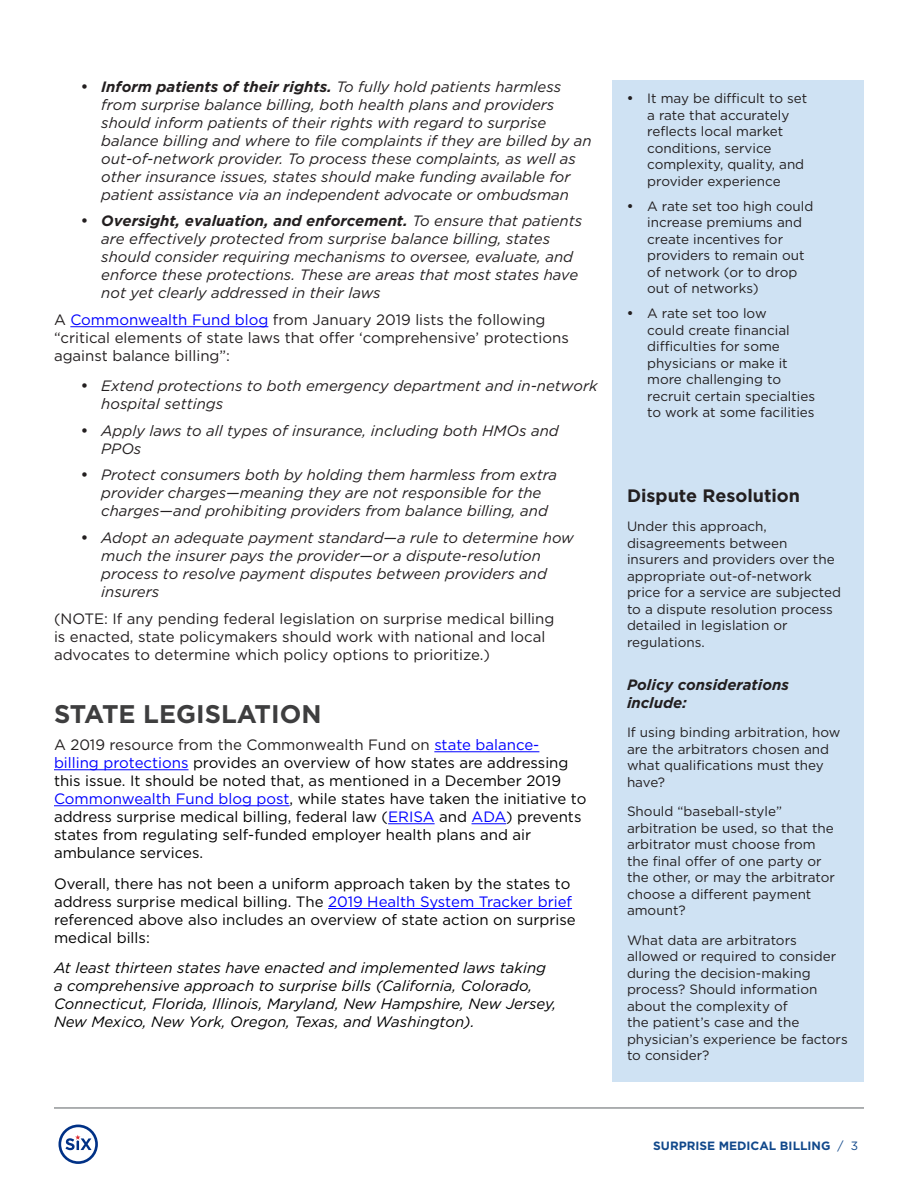
<style>
.page{position:relative;width:918px;height:1188px;background:#fff}
.page>*{position:absolute;margin:0;border:0;box-sizing:border-box;transform-origin:0 0}
.t1{font:700 25.5px "Gotham";color:#3e3e3f}
.t2{font:700 18px "Gotham";color:#231f20}
.t3{font:italic 15px/18px "Gotham";color:#231f20}
.Body_Text{font:15px/18px "Gotham";color:#000}
.Body_Text-2{font:15px/18px "Gotham";color:#231f20}
.Body_Text-3{font:italic 15px/18px "Gotham";color:#000}
.t4{font:italic 700 15px/18px "Gotham";color:#231f20}
.Body_Text-4{font:13.5px/16.5px "Gotham";color:#231f20}
.t5{font:700 12px "Gotham";color:#12498b}
.s1{font-weight:700}
.s2{color:#00f}
.s3{color:#231f20}
.s4{font-weight:400}
</style>
<div class="page">
<hr style="left:70px;top:326px;width:198px;height:1px;background:#00f">
<hr style="left:434px;top:752px;width:105px;height:1px;background:#00f">
<hr style="left:54px;top:770px;width:135px;height:1px;background:#00f">
<hr style="left:54px;top:806px;width:236px;height:1px;background:#00f">
<hr style="left:388px;top:824px;width:47px;height:1px;background:#00f">
<hr style="left:472px;top:824px;width:34px;height:1px;background:#00f">
<hr style="left:328px;top:908px;width:244px;height:1px;background:#00f">
<div style="left:612px;top:80px;width:251px;height:1002px;background:#cfe2f3"></div>
<hr style="left:54px;top:1107px;width:810px;height:2px;background:#939698">
<svg style="left:59px;top:1125px;width:39px;height:39px"></svg>
<p class="t3" style="left:101px;top:77px;width:492px;text-indent:-20px">• <span class="s1">Inform patients of their rights.</span> To fully hold patients harmless from surprise balance billing, both health plans and providers should inform patients of their rights with regard to surprise balance billing and where to file complaints if they are billed by an out-of-network provider. To process these complaints, as well as other insurance issues, states should make funding available for patient assistance via an independent advocate or ombudsman</p>
<p class="t3" style="left:101px;top:212px;width:483px;text-indent:-20px">• <span class="s1">Oversight, evaluation, and enforcement.</span> To ensure that patients are effectively protected from surprise balance billing, states should consider requiring mechanisms to oversee, evaluate, and enforce these protections. These are areas that most states have not yet clearly addressed in their laws</p>
<p class="Body_Text-2" style="left:54px;top:310px;width:516px">A <span class="s2">Commonwealth Fund blog</span> from January 2019 lists the following “critical elements of state laws that offer ‘comprehensive’ protections against balance billing”:</p>
<p class="t3" style="left:101px;top:377px;width:498px;text-indent:-20px">• Extend protections to both emergency department and in-network hospital settings</p>
<p class="t3" style="left:101px;top:422px;width:459px;text-indent:-20px">• Apply laws to all types of insurance, including both HMOs and<br>PPOs</p>
<p class="t3" style="left:101px;top:466px;width:458px;text-indent:-20px">• Protect consumers both by holding them harmless from extra provider charges—meaning they are not responsible for the charges—and prohibiting providers from balance billing, and</p>
<p class="t3" style="left:101px;top:529px;width:474px;text-indent:-20px">• Adopt an adequate payment standard—a rule to determine how much the insurer pays the provider—or a dispute-resolution process to resolve payment disputes between providers and insurers</p>
<p class="Body_Text-2" style="left:54px;top:609px;width:502px">(NOTE: If any pending federal legislation on surprise medical billing is enacted, state policymakers should work with national and local advocates to determine which policy options to prioritize.)</p>
<h2 class="t1" style="left:54px;top:700px;width:269px">STATE LEGISLATION</h2>
<p class="Body_Text" style="left:54px;top:735px;width:534px"><span class="s3">A 2019 resource from the Commonwealth Fund on</span> <span class="s2">state balance&shy;billing protections</span> provides an overview of how states are addressing this issue. It should be noted that, as mentioned in a December 2019<br><span class="s2">Commonwealth Fund blog post</span>, while states have taken the initiative to address surprise medical billing, federal law (<span class="s2">ERISA</span> and <span class="s2">ADA</span>) prevents states from regulating self-funded employer health plans and air ambulance services.</p>
<p class="Body_Text" style="left:54px;top:874px;width:523px">Overall, there has not been a uniform approach taken by the states to address surprise medical billing. The <span class="s2">2019 Health System Tracker brief </span>referenced above also includes an overview of state action on surprise medical bills:</p>
<p class="Body_Text-3" style="left:54px;top:959px;width:504px">At least thirteen states have enacted and implemented laws taking a comprehensive approach to surprise bills (California, Colorado, Connecticut, Florida, Illinois, Maryland, New Hampshire, New Jersey, New Mexico, New York, Oregon, Texas, and Washington).</p>
<p class="Body_Text-4" style="left:647px;top:90px;width:162px;text-indent:-20px">• It may be difficult to set a rate that accurately reflects local market conditions, service complexity, quality, and provider experience</p>
<p class="Body_Text-4" style="left:647px;top:197px;width:168px;text-indent:-20px">• A rate set too high could increase premiums and create incentives for providers to remain out of network (or to drop out of networks)</p>
<p class="Body_Text-4" style="left:647px;top:305px;width:169px;text-indent:-20px">• A rate set too low<br>could create financial difficulties for some physicians or make it more challenging to recruit certain specialties to work at some facilities</p>
<h4 class="t2" style="left:627px;top:485px;width:175px">Dispute Resolution</h4>
<p class="Body_Text-4" style="left:627px;top:518px;width:216px">Under this approach, disagreements between insurers and providers over the appropriate out-of-network price for a service are subjected to a dispute resolution process detailed in legislation or regulations.</p>
<h4 class="t4" style="left:627px;top:676px;width:163px">Policy considerations include:</h4>
<p class="Body_Text-4" style="left:627px;top:724px;width:215px">If using binding arbitration, how are the arbitrators chosen and what qualifications must they have?</p>
<p class="Body_Text-4" style="left:627px;top:803px;width:209px">Should “baseball-style” arbitration be used, so that the arbitrator must choose from the final offer of one party or the other, or may the arbitrator choose a different payment amount?</p>
<p class="Body_Text-4" style="left:627px;top:931px;width:222px">What data are arbitrators allowed or required to consider during the decision-making process? Should information about the complexity of<br>the patient’s case and the physician’s experience be factors to consider?</p>
<p class="t5" style="left:653px;top:1139px;width:207px">SURPRISE MEDICAL BILLING <span class="s4">/ 3</span></p>
</div>
